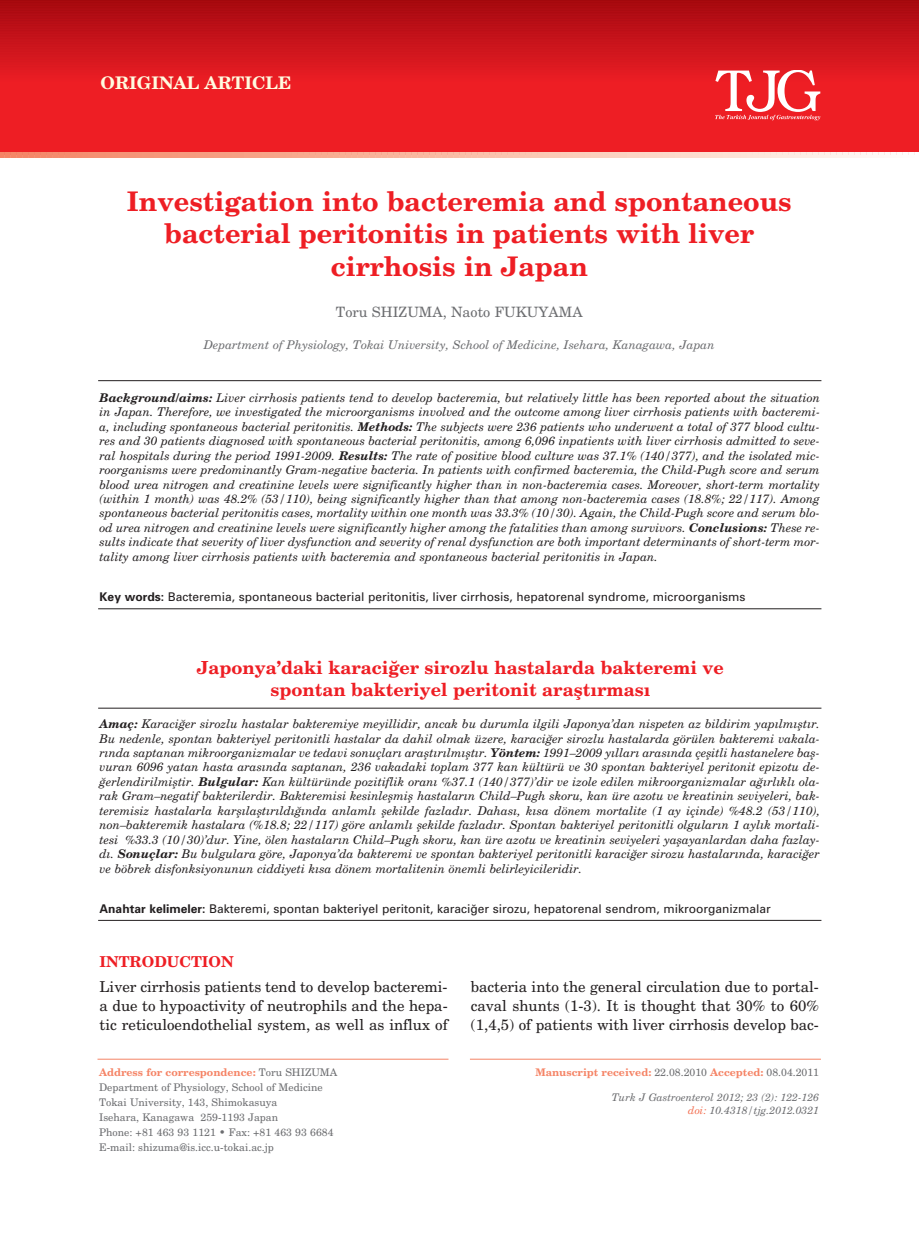
<style>
.page{position:relative;width:919px;height:1238px;background:#fff}
.page>*{position:absolute;margin:0;border:0;box-sizing:border-box;transform-origin:0 0}
.t1{font:700 27px/32.8px "New Century Schlbk TR";color:#ee1e24;text-align:center}
.t2{font:700 18px/21.6px "New Century Schlbk TR";color:#ee1e24;text-align:center}
.t3{font:700 17.4px "New Century Schlbk TR";color:#fffce0}
.t4{font:15px/18.8px "New Century Schlbk TR";color:#231f20;text-align:justify}
.t5{font:700 15px "New Century Schlbk TR";color:#ee1e24}
.t6{font:14.25px "New Century Schlbk TR";color:#6c6d70}
.t7{font:italic 12px/14.4px "New Century Schlbk TR";color:#231f20;text-align:justify}
.t8{font:12px "Univers";color:#231f20}
.t9{font:italic 12px "New Century Schlbk TR";color:#6c6d70}
.t10{font:10.5px/15px "New Century Schlbk TR";color:#6c6d70}
.t11{font:italic 10.5px/12.6px "New Century Schlbk TR";color:#6c6d70;text-align:right}
.t12{font:700 10.5px "New Century Schlbk TR";color:#f58466}
.s1{font-weight:700}
.s2{font-weight:400;color:#6c6d70}
.s3{color:#f37053}
.s4{font-weight:700;color:#f58466}
</style>
<div class="page">
<div style="left:0;top:1px;width:918px;height:154px;background:#ee1e24"></div>
<hr style="left:0;top:1px;width:918px;height:3px;background:#970509">
<hr style="left:0;top:4px;width:918px;height:3px;background:#9a060b">
<hr style="left:0;top:7px;width:918px;height:3px;background:#9d070d">
<hr style="left:0;top:10px;width:918px;height:2px;background:#9f080e">
<hr style="left:0;top:12px;width:918px;height:3px;background:#a20910">
<hr style="left:0;top:15px;width:918px;height:2px;background:#a50a11">
<hr style="left:0;top:17px;width:918px;height:3px;background:#a70a12">
<hr style="left:0;top:20px;width:918px;height:3px;background:#aa0b13">
<hr style="left:0;top:23px;width:918px;height:2px;background:#ad0c14">
<hr style="left:0;top:25px;width:918px;height:3px;background:#b00d15">
<hr style="left:0;top:28px;width:918px;height:2px;background:#b30e16">
<hr style="left:0;top:30px;width:918px;height:3px;background:#b50e16">
<hr style="left:0;top:33px;width:918px;height:2px;background:#b80f17">
<hr style="left:0;top:35px;width:918px;height:3px;background:#bb1018">
<hr style="left:0;top:38px;width:918px;height:2px;background:#bd1019">
<hr style="left:0;top:40px;width:918px;height:3px;background:#c0121a">
<hr style="left:0;top:43px;width:918px;height:3px;background:#c2131b">
<hr style="left:0;top:46px;width:918px;height:2px;background:#c5141b">
<hr style="left:0;top:48px;width:918px;height:3px;background:#c8151c">
<hr style="left:0;top:51px;width:918px;height:2px;background:#ca151d">
<hr style="left:0;top:53px;width:918px;height:3px;background:#cd161d">
<hr style="left:0;top:56px;width:918px;height:2px;background:#cf171e">
<hr style="left:0;top:58px;width:918px;height:3px;background:#d2171f">
<hr style="left:0;top:61px;width:918px;height:3px;background:#d5181f">
<hr style="left:0;top:64px;width:918px;height:2px;background:#d91920">
<hr style="left:0;top:66px;width:918px;height:3px;background:#db1a21">
<hr style="left:0;top:69px;width:918px;height:2px;background:#df1b21">
<hr style="left:0;top:71px;width:918px;height:3px;background:#e11b22">
<hr style="left:0;top:74px;width:918px;height:2px;background:#e51c23">
<hr style="left:0;top:76px;width:918px;height:3px;background:#e81c23">
<svg style="left:1px;top:153px;width:917px;height:5px;background:#f9beaa"></svg>
<hr style="left:97px;top:1058px;width:351px;height:1px;background:#f58466">
<hr style="left:470px;top:1058px;width:350px;height:1px;background:#f58466">
<hr style="left:98px;top:380px;width:723px;height:1px;background:#231f20">
<hr style="left:98px;top:608px;width:723px;height:1px;background:#231f20">
<hr style="left:98px;top:707px;width:723px;height:1px;background:#231f20">
<hr style="left:98px;top:920px;width:723px;height:1px;background:#231f20">
<svg style="left:715px;top:70px;width:105px;height:50px"></svg>
<h3 class="t3" style="left:101px;top:76px;width:192px">ORIGINAL ARTICLE</h3>
<h1 class="t1" style="left:127px;top:186px;width:666px">Investigation into bacteremia and spontaneous bacterial peritonitis in patients with liver cirrhosis in Japan</h1>
<p class="t6" style="left:336px;top:305px;width:248px">Toru SHIZUMA, Naoto FUKUYAMA</p>
<p class="t9" style="left:204px;top:340px;width:512px">Department of Physiology, Tokai University, School of Medicine, Isehara, Kanagawa, Japan</p>
<p class="t7" style="left:100px;top:391px;width:721px"><span class="s1">Background/aims:</span> Liver cirrhosis patients tend to develop bacteremia, but relatively little has been reported about the situation in Japan. Therefore, we investigated the microorganisms involved and the outcome among liver cirrhosis patients with bacteremi&shy;a, including spontaneous bacterial peritonitis. <span class="s1">Methods:</span> The subjects were 236 patients who underwent a total of 377 blood cultu&shy;res and 30 patients diagnosed with spontaneous bacterial peritonitis, among 6,096 inpatients with liver cirrhosis admitted to seve&shy;ral hospitals during the period 1991-2009. <span class="s1">Results:</span> The rate of positive blood culture was 37.1% (140/377), and the isolated mic&shy;roorganisms were predominantly Gram-negative bacteria. In patients with confirmed bacteremia, the Child-Pugh score and serum blood urea nitrogen and creatinine levels were significantly higher than in non-bacteremia cases. Moreover, short-term mortality (within 1 month) was 48.2% (53/110), being significantly higher than that among non-bacteremia cases (18.8%; 22/117). Among spontaneous bacterial peritonitis cases, mortality within one month was 33.3% (10/30). Again, the Child-Pugh score and serum blo&shy;od urea nitrogen and creatinine levels were significantly higher among the fatalities than among survivors. <span class="s1">Conclusions:</span> These re&shy;sults indicate that severity of liver dysfunction and severity of renal dysfunction are both important determinants of short-term mor&shy;tality among liver cirrhosis patients with bacteremia and spontaneous bacterial peritonitis in Japan.</p>
<p class="t8" style="left:100px;top:592px;width:647px"><span class="s1">Key words:</span> Bacteremia, spontaneous bacterial peritonitis, liver cirrhosis, hepatorenal syndrome, microorganisms</p>
<h2 class="t2" style="left:197px;top:658px;width:528px">Japonya’daki karaci¤er sirozlu hastalarda bakteremi ve spontan bakteriyel peritonit araflt›rmas›</h2>
<p class="t7" style="left:100px;top:717px;width:721px"><span class="s1">Amaç:</span> Karaci¤er sirozlu hastalar bakteremiye meyillidir, ancak bu durumla ilgili Japonya’dan nispeten az bildirim yap›lm›flt›r.<br>Bu nedenle, spontan bakteriyel peritonitli hastalar da dahil olmak üzere, karaci¤er sirozlu hastalarda görülen bakteremi vakala&shy;r›nda saptanan mikroorganizmalar ve tedavi sonuçlar› araflt›r›lm›flt›r. <span class="s1">Yöntem:</span> 1991–2009 y›llar› aras›nda çeflitli hastanelere bafl&shy;vuran 6096 yatan hasta aras›nda saptanan, 236 vakadaki toplam 377 kan kültürü ve 30 spontan bakteriyel peritonit epizotu de-¤erlendirilmifltir. <span class="s1">Bulgular:</span> Kan kültüründe pozitiflik oran› %37.1 (140/377)’dir ve izole edilen mikroorganizmalar a¤›rl›kl› ola&shy;rak Gram–negatif bakterilerdir. Bakteremisi kesinleflmifl hastalar›n Child–Pugh skoru, kan üre azotu ve kreatinin seviyeleri, bak&shy;teremisiz hastalarla karfl›laflt›r›ld›¤›nda anlaml› flekilde fazlad›r. Dahas›, k›sa dönem mortalite (1 ay içinde) %48.2 (53/110), non–bakteremik hastalara (%18.8; 22/117) göre anlaml› flekilde fazlad›r. Spontan bakteriyel peritonitli olgular›n 1 ayl›k mortali&shy;tesi %33.3 (10/30)’dur. Yine, ölen hastalar›n Child–Pugh skoru, kan üre azotu ve kreatinin seviyeleri yaflayanlardan daha fazlay&shy;d›. <span class="s1">Sonuçlar:</span> Bu bulgulara göre, Japonya’da bakteremi ve spontan bakteriyel peritonitli karaci¤er sirozu hastalar›nda, karaci¤er ve böbrek disfonksiyonunun ciddiyeti k›sa dönem mortalitenin önemli belirleyicileridir.</p>
<p class="t8" style="left:100px;top:903px;width:672px"><span class="s1">Anahtar kelimeler:</span> Bakteremi, spontan bakteriyel peritonit, karaci¤er sirozu, hepatorenal sendrom, mikroorganizmalar</p>
<p class="t5" style="left:100px;top:955px;width:135px">INTRODUCTION</p>
<p class="t4" style="left:100px;top:978px;width:349px">Liver cirrhosis patients tend to develop bacteremi&shy;a due to hypoactivity of neutrophils and the hepa&shy;tic reticuloendothelial system, as well as influx of</p>
<p class="t4" style="left:471px;top:978px;width:349px">bacteria into the general circulation due to portal&shy;caval shunts (1-3). It is thought that 30% to 60% (1,4,5) of patients with liver cirrhosis develop bac-</p>
<p class="t12" style="left:535px;top:1067px;width:285px">Manuscript received: <span class="s2">22.08.2010</span> Accepted: <span class="s2">08.04.2011</span></p>
<p class="t11" style="left:611px;top:1091px;width:209px">Turk J Gastroenterol 2012; 23 (2): 122-126 <span class="s3">doi:</span> 10.4318/tjg.2012.0321</p>
<p class="t10" style="left:99px;top:1065px;width:240px"><span class="s4">Address for correspondence:</span> Toru SHIZUMA Department of Physiology, School of Medicine Tokai University, 143, Shimokasuya<br>Isehara, Kanagawa 259-1193 Japan<br>Phone: +81 463 93 1121 • Fax: +81 463 93 6684<br>E-mail: shizuma@is.icc.u-tokai.ac.jp</p>
</div>
